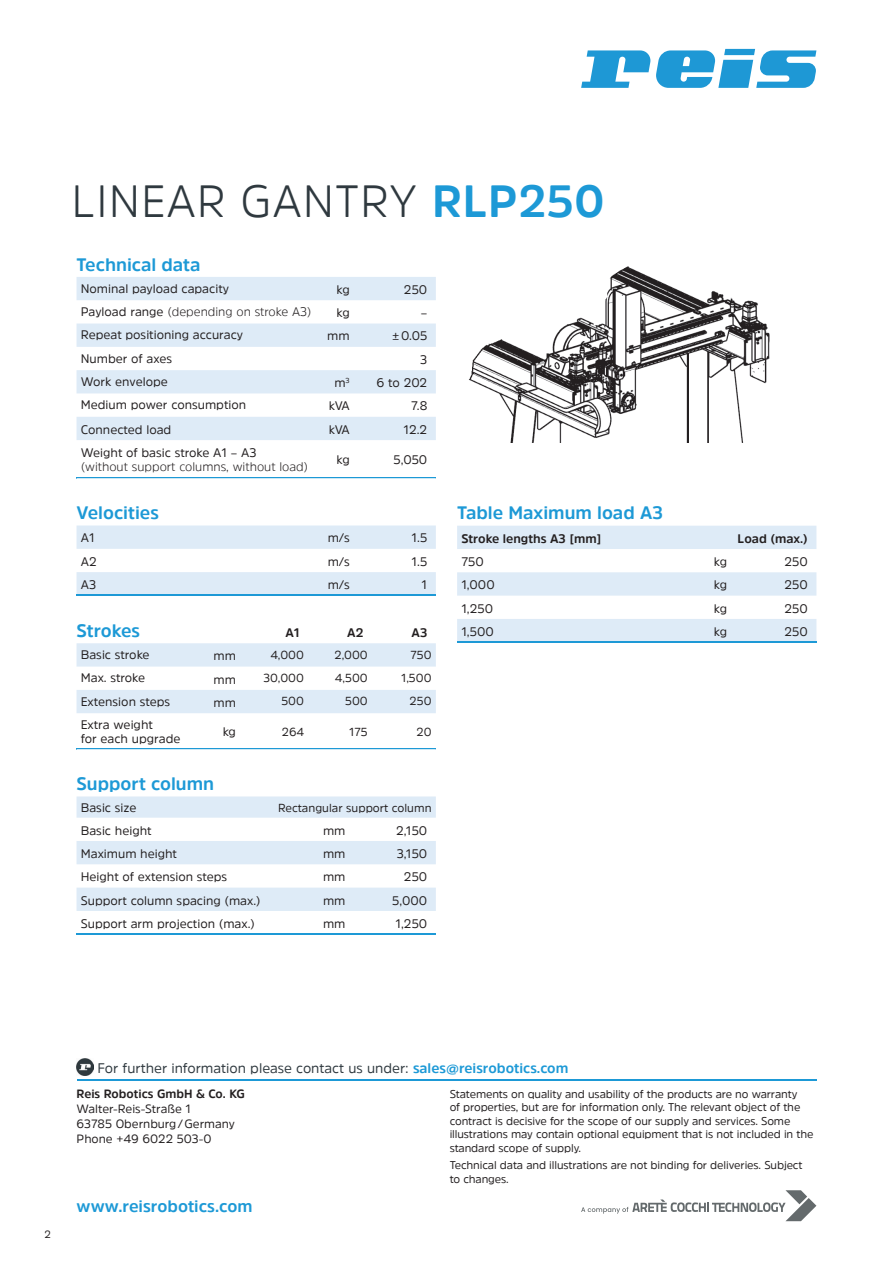
<style>
.page{position:relative;width:893px;height:1263px;background:#fff}
.page>*{position:absolute;margin:0;border:0;box-sizing:border-box;transform-origin:0 0}
.t1{font:300 45px "Amsi Pro";letter-spacing:.02em;color:#2f393f}
.t2{font:700 18px "Amsi Pro";color:#1d99d6}
.t3{font:700 16.5px "Amsi Pro";color:#1d99d6}
.t4{font:13.8px "Amsi Pro";color:#2f393f}
.t5{font:12.3px/14.2px "Amsi Pro";color:#231f20}
.t6{font:300 12.3px "Amsi Pro";color:#231f20}
.t7{font:700 12.3px "Amsi Pro";color:#231f20}
.t8{font:12px/15px "Amsi Pro";color:#231f20}
.t9{font:700 12px "Amsi Pro";color:#231f20}
.t10{font:11.7px "Amsi Pro";color:#231f20}
.t11{font:11.25px/13.5px "Amsi Pro";letter-spacing:-.01em;color:#231f20}
.t12{font:10.5px "Amsi Pro";color:#231f20}
.s1{font-weight:700;color:#1d99d6}
.s2{font-weight:400}
</style>
<div class="page">
<svg style="left:581px;top:50px;width:69px;height:38px"></svg>
<svg style="left:656px;top:49px;width:160px;height:39px"></svg>
<hr style="left:77px;top:1079px;width:739px;height:2px;background:#1d99d6">
<svg style="left:581px;top:1190px;width:235px;height:31px"></svg>
<img style="left:77px;top:1059px;width:16px;height:17px">
<svg style="left:77px;top:643px;width:359px;height:70px"></svg>
<hr style="left:77px;top:748px;width:128px;height:1px;background:#1d99d6">
<hr style="left:205px;top:748px;width:39px;height:1px;background:#1d99d6">
<hr style="left:244px;top:748px;width:64px;height:1px;background:#1d99d6">
<hr style="left:308px;top:748px;width:64px;height:1px;background:#1d99d6">
<hr style="left:372px;top:748px;width:64px;height:1px;background:#1d99d6">
<svg style="left:77px;top:749px;width:359px;height:185px"></svg>
<svg style="left:77px;top:796px;width:359px;height:115px"></svg>
<hr style="left:77px;top:934px;width:131px;height:1px;background:#1d99d6">
<hr style="left:208px;top:934px;width:73px;height:1px;background:#1d99d6">
<hr style="left:281px;top:934px;width:73px;height:1px;background:#1d99d6">
<hr style="left:354px;top:934px;width:82px;height:1px;background:#1d99d6">
<svg style="left:77px;top:277px;width:359px;height:163px;fill:#deebf7"></svg>
<hr style="left:77px;top:477px;width:243px;height:1px;background:#1d99d6">
<hr style="left:320px;top:477px;width:38px;height:1px;background:#1d99d6">
<hr style="left:358px;top:477px;width:78px;height:1px;background:#1d99d6">
<svg style="left:77px;top:478px;width:359px;height:117px"></svg>
<hr style="left:77px;top:595px;width:243px;height:1px;background:#1d99d6">
<hr style="left:320px;top:595px;width:38px;height:1px;background:#1d99d6">
<hr style="left:358px;top:595px;width:78px;height:1px;background:#1d99d6">
<svg style="left:457px;top:525px;width:359px;height:117px"></svg>
<hr style="left:457px;top:642px;width:132px;height:1px;background:#1d99d6">
<hr style="left:589px;top:642px;width:108px;height:1px;background:#1d99d6">
<hr style="left:697px;top:642px;width:39px;height:1px;background:#1d99d6">
<hr style="left:736px;top:642px;width:80px;height:1px;background:#1d99d6">
<img style="left:468px;top:266px;width:302px;height:177px">
<h1 class="t1" style="left:72px;top:170px;width:535px">LINEAR GANTRY <span class="s1">RLP250</span></h1>
<h2 class="t2" style="left:77px;top:252px;width:125px">Technical data</h2>
<p class="t5" style="left:81px;top:281px;width:150px">Nominal payload capacity</p>
<p class="t5" style="left:336px;top:282px;width:15px">kg</p>
<p class="t5" style="left:404px;top:282px;width:25px">250</p>
<p class="t6" style="left:81px;top:303px;width:232px"><span class="s2">Payload range</span> (depending on stroke A3)</p>
<p class="t5" style="left:336px;top:305px;width:15px">kg</p>
<p class="t5" style="left:421px;top:305px;width:8px">–</p>
<p class="t5" style="left:81px;top:328px;width:164px">Repeat positioning accuracy</p>
<p class="t5" style="left:327px;top:329px;width:24px">mm</p>
<p class="t5" style="left:392px;top:329px;width:37px">± 0.05</p>
<p class="t5" style="left:81px;top:351px;width:93px">Number of axes</p>
<p class="t5" style="left:420px;top:352px;width:9px">3</p>
<p class="t5" style="left:81px;top:374px;width:89px">Work envelope</p>
<p class="t5" style="left:334px;top:375px;width:17px">m<sup>3</sup></p>
<p class="t5" style="left:377px;top:375px;width:52px">6 to 202</p>
<p class="t5" style="left:81px;top:398px;width:167px">Medium power consumption</p>
<p class="t5" style="left:329px;top:399px;width:22px">kVA</p>
<p class="t5" style="left:411px;top:399px;width:18px">7.8</p>
<p class="t5" style="left:81px;top:422px;width:92px">Connected load</p>
<p class="t5" style="left:329px;top:422px;width:22px">kVA</p>
<p class="t5" style="left:403px;top:422px;width:25px">12.2</p>
<p class="t5" style="left:81px;top:445px;width:177px">Weight of basic stroke A1 – A3</p>
<p class="t6" style="left:81px;top:458px;width:229px">(without support columns, without load)</p>
<p class="t5" style="left:336px;top:452px;width:15px">kg</p>
<p class="t5" style="left:393px;top:452px;width:35px">5,050</p>
<h2 class="t2" style="left:77px;top:500px;width:84px">Velocities</h2>
<p class="t5" style="left:81px;top:531px;width:15px">A1</p>
<p class="t5" style="left:328px;top:531px;width:24px">m/s</p>
<p class="t5" style="left:412px;top:531px;width:17px">1.5</p>
<p class="t5" style="left:81px;top:554px;width:17px">A2</p>
<p class="t5" style="left:328px;top:554px;width:24px">m/s</p>
<p class="t5" style="left:412px;top:554px;width:17px">1.5</p>
<p class="t5" style="left:81px;top:577px;width:17px">A3</p>
<p class="t5" style="left:328px;top:577px;width:24px">m/s</p>
<p class="t5" style="left:422px;top:577px;width:7px">1</p>
<h2 class="t2" style="left:77px;top:618px;width:65px">Strokes</h2>
<p class="t7" style="left:285px;top:624px;width:16px">A1</p>
<p class="t7" style="left:347px;top:624px;width:18px">A2</p>
<p class="t7" style="left:412px;top:624px;width:17px">A3</p>
<p class="t5" style="left:81px;top:647px;width:70px">Basic stroke</p>
<p class="t5" style="left:214px;top:648px;width:24px">mm</p>
<p class="t10" style="left:270px;top:646px;width:35px">4,000</p>
<p class="t10" style="left:334px;top:646px;width:35px">2,000</p>
<p class="t10" style="left:410px;top:646px;width:23px">750</p>
<p class="t5" style="left:81px;top:671px;width:66px">Max. stroke</p>
<p class="t5" style="left:214px;top:672px;width:24px">mm</p>
<p class="t10" style="left:264px;top:670px;width:42px">30,000</p>
<p class="t10" style="left:335px;top:670px;width:34px">4,500</p>
<p class="t10" style="left:401px;top:670px;width:32px">1,500</p>
<p class="t5" style="left:81px;top:694px;width:91px">Extension steps</p>
<p class="t5" style="left:214px;top:695px;width:24px">mm</p>
<p class="t10" style="left:281px;top:693px;width:24px">500</p>
<p class="t10" style="left:345px;top:693px;width:24px">500</p>
<p class="t10" style="left:410px;top:693px;width:23px">250</p>
<p class="t5" style="left:81px;top:717px;width:101px">Extra weight<br>for each upgrade</p>
<p class="t5" style="left:223px;top:724px;width:15px">kg</p>
<p class="t10" style="left:282px;top:724px;width:24px">264</p>
<p class="t10" style="left:349px;top:724px;width:20px">175</p>
<p class="t10" style="left:417px;top:724px;width:17px">20</p>
<h2 class="t2" style="left:77px;top:771px;width:139px">Support column</h2>
<p class="t5" style="left:81px;top:801px;width:57px">Basic size</p>
<p class="t10" style="left:278px;top:800px;width:155px">Rectangular support column</p>
<p class="t5" style="left:81px;top:823px;width:72px">Basic height</p>
<p class="t5" style="left:323px;top:823px;width:24px">mm</p>
<p class="t5" style="left:396px;top:823px;width:33px">2,150</p>
<p class="t5" style="left:81px;top:846px;width:98px">Maximum height</p>
<p class="t5" style="left:323px;top:846px;width:24px">mm</p>
<p class="t5" style="left:397px;top:846px;width:32px">3,150</p>
<p class="t5" style="left:81px;top:869px;width:148px">Height of extension steps</p>
<p class="t5" style="left:323px;top:869px;width:24px">mm</p>
<p class="t5" style="left:404px;top:869px;width:25px">250</p>
<p class="t5" style="left:81px;top:893px;width:181px">Support column spacing (max.)</p>
<p class="t5" style="left:323px;top:893px;width:24px">mm</p>
<p class="t5" style="left:392px;top:893px;width:37px">5,000</p>
<p class="t5" style="left:81px;top:916px;width:176px">Support arm projection (max.)</p>
<p class="t5" style="left:323px;top:916px;width:24px">mm</p>
<p class="t5" style="left:396px;top:916px;width:33px">1,250</p>
<h2 class="t2" style="left:457px;top:501px;width:207px">Table Maximum load A3</h2>
<p class="t7" style="left:461px;top:530px;width:142px">Stroke lengths A3 [mm]</p>
<p class="t7" style="left:738px;top:530px;width:72px">Load (max.)</p>
<p class="t5" style="left:461px;top:554px;width:24px">750</p>
<p class="t5" style="left:714px;top:554px;width:15px">kg</p>
<p class="t5" style="left:784px;top:554px;width:25px">250</p>
<p class="t5" style="left:461px;top:577px;width:35px">1,000</p>
<p class="t5" style="left:714px;top:577px;width:15px">kg</p>
<p class="t5" style="left:784px;top:577px;width:25px">250</p>
<p class="t5" style="left:461px;top:601px;width:33px">1,250</p>
<p class="t5" style="left:714px;top:601px;width:15px">kg</p>
<p class="t5" style="left:784px;top:601px;width:25px">250</p>
<p class="t5" style="left:461px;top:624px;width:34px">1,500</p>
<p class="t5" style="left:714px;top:624px;width:15px">kg</p>
<p class="t5" style="left:784px;top:624px;width:25px">250</p>
<p class="t12" style="left:44px;top:1227px;width:8px">2</p>
<p class="t4" style="left:98px;top:1058px;width:472px">For further information please contact us under: <span class="s1">sales@reisrobotics.com</span></p>
<p class="t9" style="left:77px;top:1086px;width:170px">Reis Robotics GmbH &amp; Co. KG</p>
<p class="t8" style="left:77px;top:1101px;width:160px">Walter-Reis-Straße 1<br>63785 Obernburg / Germany<br>Phone +49 6022 503-0</p>
<h3 class="t3" style="left:77px;top:1195px;width:177px">www.reisrobotics.com</h3>
<p class="t11" style="left:450px;top:1087px;width:365px">Statements on quality and usability of the products are no warranty<br>of properties, but are for information only. The relevant object of the contract is decisive for the scope of our supply and services. Some illustrations may contain optional equipment that is not included in the standard scope of supply.</p>
<p class="t11" style="left:450px;top:1158px;width:354px">Technical data and illustrations are not binding for deliveries. Subject to changes.</p>
</div>
